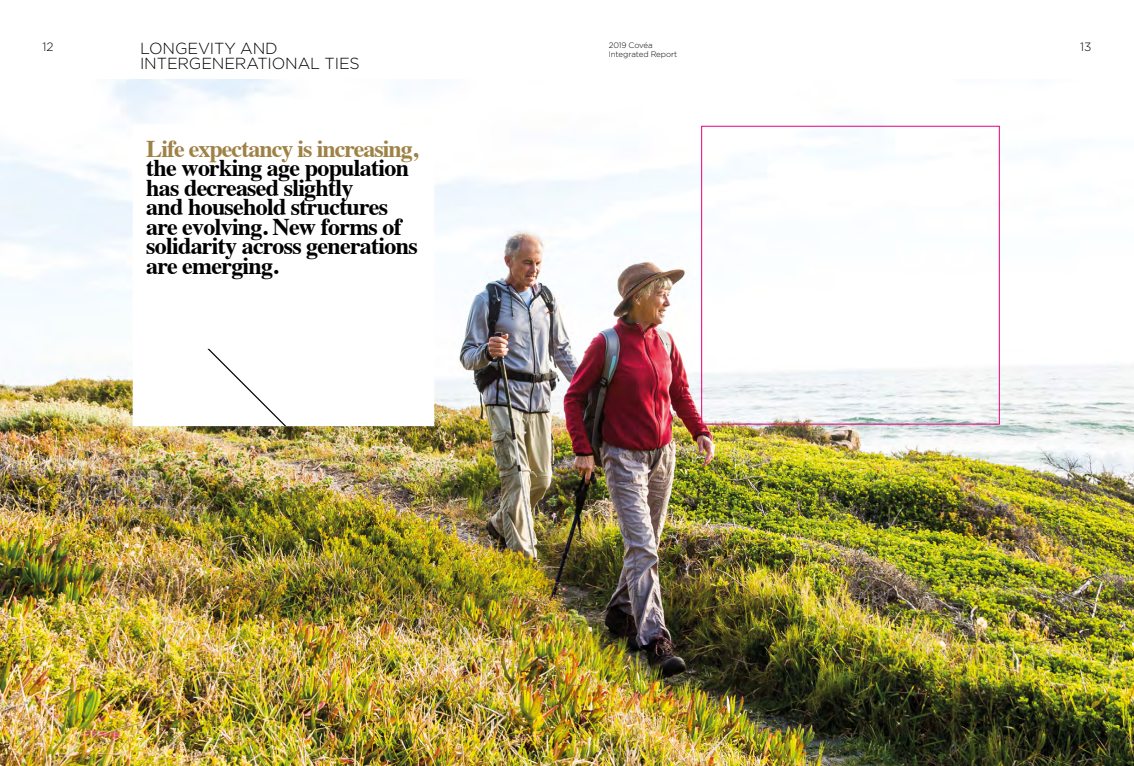
<style>
.page{position:relative;width:1134px;height:766px;background:#fff}
.page>*{position:absolute;margin:0;border:0;box-sizing:border-box;transform-origin:0 0}
.t1{font:700 24px/19.5px "Times";letter-spacing:-.03em;color:#000}
.t2{font:700 24px "Times";letter-spacing:-.04em;color:#9e8245}
.t3{font:300 16px/15px "Gotham";letter-spacing:-.01em;color:#000}
.t4{font:300 12px "Gotham";color:#000}
.t5{font:300 8px "Gotham";letter-spacing:-.01em;color:#000}
</style>
<div class="page">
<img style="left:0;top:79px;width:1134px;height:686px">
<div style="left:133px;top:124px;width:301px;height:302px;background:#fff"></div>
<svg style="left:207px;top:349px;width:79px;height:77px"></svg>
<p class="t4" style="left:43px;top:39px;width:13px">12</p>
<p class="t5" style="left:609px;top:40px;width:45px">2019 Covéa</p>
<p class="t4" style="left:1080px;top:39px;width:13px">13</p>
<p class="t5" style="left:609px;top:49px;width:70px">Integrated Report</p>
<p class="t3" style="left:140px;top:40px;width:221px">LONGEVITY AND<br>INTERGENERATIONAL TIES</p>
<p class="t2" style="left:146px;top:125px;width:273px">Life expectancy is increasing,</p>
<p class="t1" style="left:146px;top:156px;width:273px">the working age population has decreased slightly<br>and household structures are evolving. New forms of solidarity across generations are emerging.</p>
</div>
